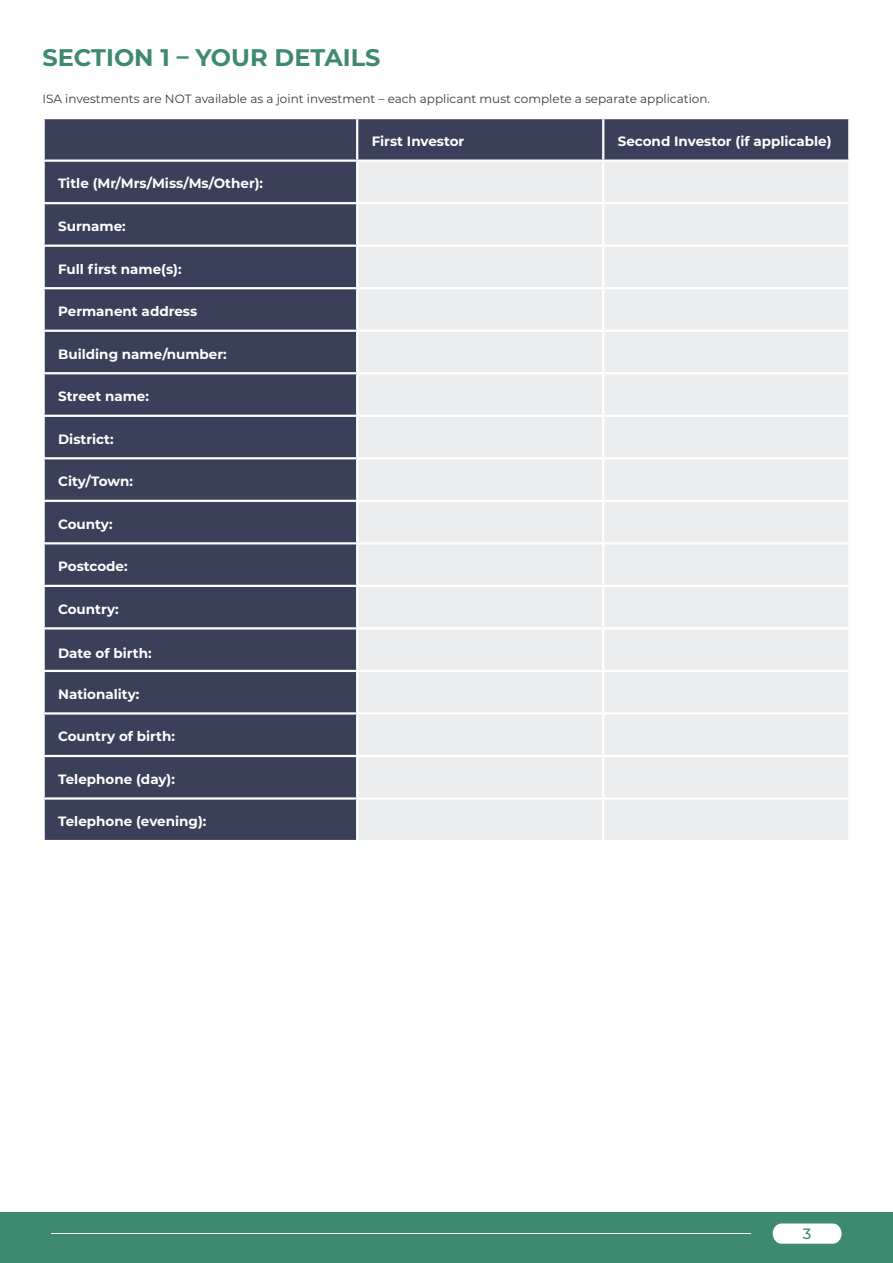
<style>
.page{position:relative;width:893px;height:1263px;background:#fff}
.page>*{position:absolute;margin:0;border:0;box-sizing:border-box;transform-origin:0 0}
.t1{font:700 24px "Montserrat";color:#3d8a70}
.t2{font:500 15px "Montserrat";color:#3d8a70}
.t3{font:700 13.5px "Montserrat";color:#fff}
.t4{font:12px "Montserrat";color:#3a3a3a}
</style>
<div class="page">
<div style="left:0;top:1212px;width:893px;height:51px;background:#3d8a70"></div>
<hr style="left:51px;top:1233px;width:700px;height:1px;background:#fff">
<svg style="left:773px;top:1223px;width:69px;height:21px"></svg>
<div style="left:45px;top:119px;width:311px;height:721px;background:#3a405a"></div>
<div style="left:358px;top:119px;width:490px;height:40px;background:#3a405a"></div>
<div style="left:358px;top:162px;width:490px;height:678px;background:#ebecee"></div>
<hr style="left:602px;top:119px;width:2px;height:40px;background:#fff">
<hr style="left:43px;top:159px;width:314px;height:3px;background:#fff">
<hr style="left:602px;top:162px;width:2px;height:40px;background:#fff">
<hr style="left:43px;top:202px;width:314px;height:2px;background:#fff">
<hr style="left:357px;top:202px;width:246px;height:2px;background:#fff">
<hr style="left:603px;top:202px;width:247px;height:2px;background:#fff">
<hr style="left:602px;top:204px;width:2px;height:41px;background:#fff">
<hr style="left:43px;top:245px;width:314px;height:2px;background:#fff">
<hr style="left:357px;top:245px;width:246px;height:2px;background:#fff">
<hr style="left:603px;top:245px;width:247px;height:2px;background:#fff">
<hr style="left:602px;top:247px;width:2px;height:40px;background:#fff">
<hr style="left:43px;top:287px;width:314px;height:2px;background:#fff">
<hr style="left:357px;top:287px;width:246px;height:2px;background:#fff">
<hr style="left:603px;top:287px;width:247px;height:2px;background:#fff">
<hr style="left:602px;top:289px;width:2px;height:41px;background:#fff">
<hr style="left:43px;top:330px;width:314px;height:2px;background:#fff">
<hr style="left:357px;top:330px;width:246px;height:2px;background:#fff">
<hr style="left:603px;top:330px;width:247px;height:2px;background:#fff">
<hr style="left:602px;top:332px;width:2px;height:40px;background:#fff">
<hr style="left:43px;top:372px;width:314px;height:2px;background:#fff">
<hr style="left:357px;top:372px;width:246px;height:2px;background:#fff">
<hr style="left:603px;top:372px;width:247px;height:2px;background:#fff">
<hr style="left:602px;top:374px;width:2px;height:41px;background:#fff">
<hr style="left:43px;top:415px;width:314px;height:2px;background:#fff">
<hr style="left:357px;top:415px;width:246px;height:2px;background:#fff">
<hr style="left:603px;top:415px;width:247px;height:2px;background:#fff">
<hr style="left:602px;top:417px;width:2px;height:40px;background:#fff">
<hr style="left:43px;top:457px;width:314px;height:2px;background:#fff">
<hr style="left:357px;top:457px;width:246px;height:2px;background:#fff">
<hr style="left:603px;top:457px;width:247px;height:2px;background:#fff">
<hr style="left:602px;top:459px;width:2px;height:41px;background:#fff">
<hr style="left:43px;top:500px;width:314px;height:2px;background:#fff">
<hr style="left:357px;top:500px;width:246px;height:2px;background:#fff">
<hr style="left:603px;top:500px;width:247px;height:2px;background:#fff">
<hr style="left:602px;top:502px;width:2px;height:40px;background:#fff">
<hr style="left:43px;top:542px;width:314px;height:2px;background:#fff">
<hr style="left:357px;top:542px;width:246px;height:2px;background:#fff">
<hr style="left:603px;top:542px;width:247px;height:2px;background:#fff">
<hr style="left:602px;top:544px;width:2px;height:41px;background:#fff">
<hr style="left:43px;top:585px;width:314px;height:2px;background:#fff">
<hr style="left:357px;top:585px;width:246px;height:2px;background:#fff">
<hr style="left:603px;top:585px;width:247px;height:2px;background:#fff">
<hr style="left:602px;top:587px;width:2px;height:40px;background:#fff">
<hr style="left:43px;top:627px;width:314px;height:2px;background:#fff">
<hr style="left:357px;top:627px;width:246px;height:2px;background:#fff">
<hr style="left:603px;top:627px;width:247px;height:2px;background:#fff">
<hr style="left:602px;top:629px;width:2px;height:41px;background:#fff">
<hr style="left:43px;top:670px;width:314px;height:2px;background:#fff">
<hr style="left:357px;top:670px;width:246px;height:2px;background:#fff">
<hr style="left:603px;top:670px;width:247px;height:2px;background:#fff">
<hr style="left:602px;top:672px;width:2px;height:40px;background:#fff">
<hr style="left:43px;top:712px;width:314px;height:2px;background:#fff">
<hr style="left:357px;top:712px;width:246px;height:2px;background:#fff">
<hr style="left:603px;top:712px;width:247px;height:2px;background:#fff">
<hr style="left:602px;top:714px;width:2px;height:41px;background:#fff">
<hr style="left:43px;top:755px;width:314px;height:2px;background:#fff">
<hr style="left:357px;top:755px;width:246px;height:2px;background:#fff">
<hr style="left:603px;top:755px;width:247px;height:2px;background:#fff">
<hr style="left:602px;top:757px;width:2px;height:40px;background:#fff">
<hr style="left:43px;top:797px;width:314px;height:3px;background:#fff">
<hr style="left:357px;top:797px;width:246px;height:3px;background:#fff">
<hr style="left:603px;top:797px;width:247px;height:3px;background:#fff">
<hr style="left:602px;top:800px;width:2px;height:40px;background:#fff">
<h1 class="t1" style="left:43px;top:40px;width:339px">SECTION 1 – YOUR DETAILS</h1>
<p class="t4" style="left:43px;top:91px;width:669px">ISA investments are NOT available as a joint investment – each applicant must complete a separate application.</p>
<p class="t3" style="left:58px;top:174px;width:206px">Title (Mr/Mrs/Miss/Ms/Other):</p>
<p class="t3" style="left:58px;top:216px;width:69px">Surname:</p>
<p class="t3" style="left:58px;top:259px;width:125px">Full first name(s):</p>
<p class="t3" style="left:58px;top:301px;width:141px">Permanent address</p>
<p class="t3" style="left:58px;top:344px;width:170px">Building name/number:</p>
<p class="t3" style="left:58px;top:387px;width:92px">Street name:</p>
<p class="t3" style="left:58px;top:429px;width:57px">District:</p>
<p class="t3" style="left:58px;top:472px;width:76px">City/Town:</p>
<p class="t3" style="left:58px;top:514px;width:56px">County:</p>
<p class="t3" style="left:58px;top:557px;width:71px">Postcode:</p>
<p class="t3" style="left:58px;top:599px;width:62px">Country:</p>
<p class="t3" style="left:58px;top:643px;width:95px">Date of birth:</p>
<p class="t3" style="left:58px;top:684px;width:83px">Nationality:</p>
<p class="t3" style="left:58px;top:727px;width:118px">Country of birth:</p>
<p class="t3" style="left:58px;top:769px;width:118px">Telephone (day):</p>
<p class="t3" style="left:58px;top:812px;width:150px">Telephone (evening):</p>
<p class="t3" style="left:372px;top:131px;width:94px">First Investor</p>
<p class="t3" style="left:618px;top:131px;width:215px">Second Investor (if applicable)</p>
<p class="t2" style="left:803px;top:1223px;width:10px">3</p>
</div>
